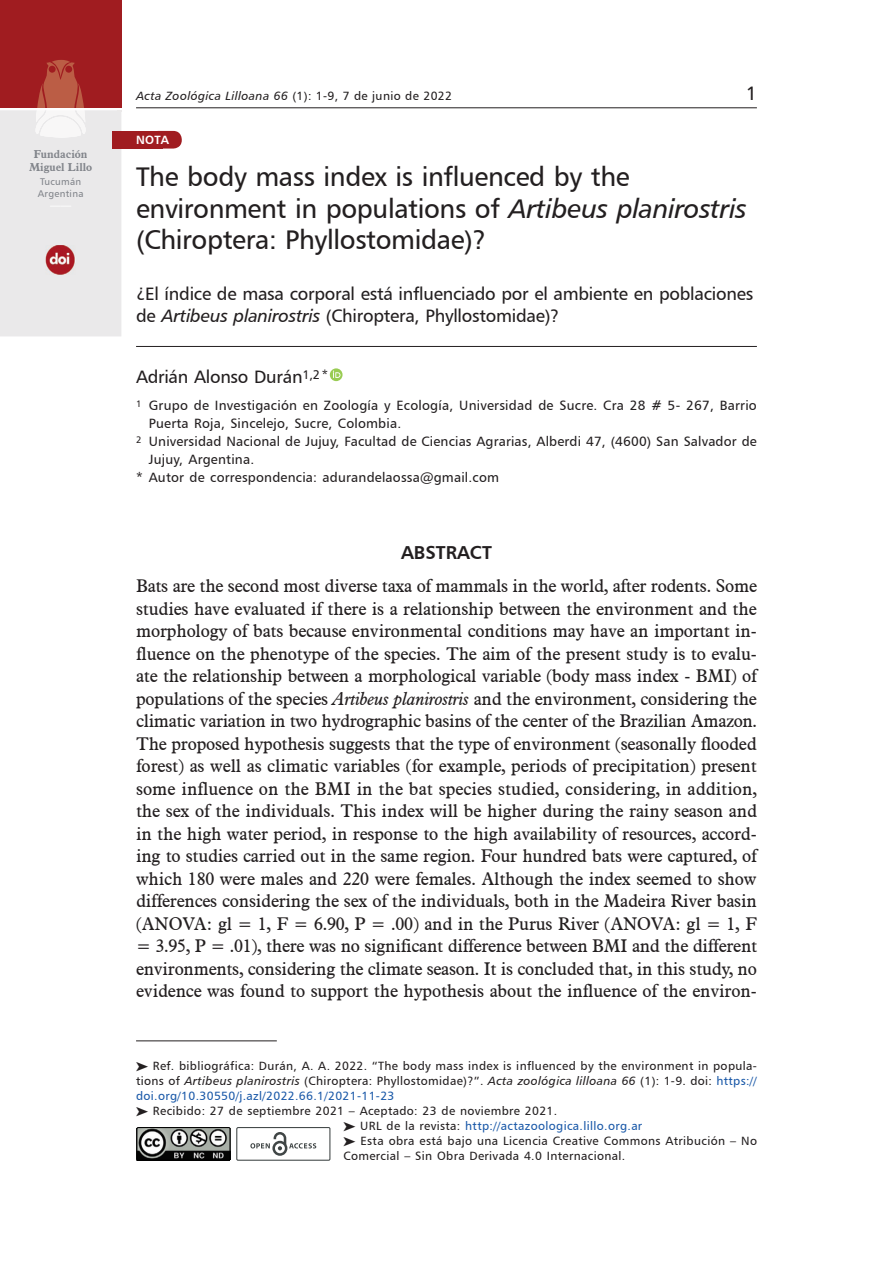
<style>
.page{position:relative;width:893px;height:1263px;background:#fff}
.page>*{position:absolute;margin:0;border:0;box-sizing:border-box;transform-origin:0 0}
.t1{font:27px/31.5px "Humanist 777 BT Roman B";letter-spacing:-.015em;color:#231f20}
.t2{font:19.5px "Humanist 777 BT Roman B";color:#231f20}
.t3{font:18.75px "Humanist 777 BT Bold B";color:#231f20}
.t4{font:18px/22.5px "Aldine 721 BT";letter-spacing:-.01em;color:#231f20;text-align:justify}
.t5{font:18px/22.5px "Humanist 777 BT Roman B";letter-spacing:-.015em;color:#231f20}
.t6{font:13.5px "Humanist 777 BT Roman B";letter-spacing:.015em;color:#231f20}
.t7{font:12px/15px "Humanist 777 BT Roman B";letter-spacing:.03em;color:#231f20;text-align:justify}
.t8{font:12px "Humanist 777 BT Roman B";letter-spacing:.03em;color:#1c5aa9}
.t9{font:12px "Humanist 777 BT Italic B";letter-spacing:.03em;color:#231f20}
.t10{font:12px "Humanist 777 BT Bold B";color:#fff}
.t11{font:700 11.25px/12.8px "Aldine 721 BT";color:#82858b;text-align:center}
.t12{font:9.75px/12px "Humanist 777 BT Roman B";letter-spacing:.03em;color:#82858b}
.s1{font-family:"Humanist 777 BT Roman B"}
.s2{font-family:"Humanist 777 BT Italic B"}
.s3{font-style:italic}
.s4{color:#1c5aa9}
.s5{color:#231f20}
</style>
<div class="page">
<hr style="left:136px;top:346px;width:621px;height:1px;background:#231f20">
<hr style="left:136px;top:1040px;width:141px;height:1px;background:#231f20">
<hr style="left:136px;top:108px;width:621px;height:1px;background:#231f20">
<div style="left:0;top:0;width:121px;height:108px;background:#a01c20"></div>
<svg style="left:0;top:60px;width:121px;height:276px"></svg>
<img style="left:46px;top:245px;width:30px;height:30px">
<div style="left:150px;top:131px;width:32px;height:18px;background:#a01c20;border-radius:9px"></div>
<div style="left:112px;top:131px;width:51px;height:18px;background:#a01c20"></div>
<img style="left:138px;top:1129px;width:91px;height:30px">
<div style="left:136px;top:1127px;width:95px;height:34px;border:1px solid #000"></div>
<svg style="left:250px;top:1132px;width:66px;height:24px"></svg>
<div style="left:236px;top:1127px;width:94px;height:34px;border:1px solid #404646"></div>
<svg style="left:330px;top:368px;width:13px;height:13px"></svg>
<svg style="left:333px;top:371px;width:7px;height:7px"></svg>
<p class="t11" style="left:29px;top:148px;width:65px">Fundación<br>Miguel Lillo</p>
<p class="t12" style="left:38px;top:175px;width:47px">Tucumán<br>Argentina</p>
<p class="t9" style="left:136px;top:88px;width:317px">Acta Zoológica Lilloana 66 <span class="s1">(1): 1-9, 7 de junio de 2022</span></p>
<p class="t2" style="left:746px;top:81px;width:13px">1</p>
<p class="t10" style="left:136px;top:132px;width:34px">NOTA</p>
<h1 class="t1" style="left:136px;top:160px;width:612px">The body mass index is influenced by the environment in populations of <span class="s2">Artibeus planirostris </span>(Chiroptera: Phyllostomidae)?</h1>
<p class="t5" style="left:136px;top:282px;width:619px">¿El índice de masa corporal está influenciado por el ambiente en poblaciones de <span class="s2">Artibeus planirostris</span> (Chiroptera, Phyllostomidae)?</p>
<p class="t5" style="left:136px;top:366px;width:194px">Adrián Alonso Durán<sup>1,2</sup> <sup>*</sup></p>
<p class="t6" style="left:136px;top:397px;width:622px"><sup>1</sup> Grupo de Investigación en Zoología y Ecología, Universidad de Sucre. Cra 28 # 5- 267, Barrio</p>
<p class="t6" style="left:149px;top:415px;width:254px">Puerta Roja, Sincelejo, Sucre, Colombia.</p>
<p class="t6" style="left:136px;top:433px;width:622px"><sup>2</sup> Universidad Nacional de Jujuy, Facultad de Ciencias Agrarias, Alberdi 47, (4600) San Salvador de</p>
<p class="t6" style="left:149px;top:451px;width:107px">Jujuy, Argentina.</p>
<p class="t6" style="left:136px;top:469px;width:365px">* Autor de correspondencia: adurandelaossa@gmail.com</p>
<p class="t3" style="left:401px;top:541px;width:92px">ABSTRACT</p>
<p class="t4" style="left:136px;top:574px;width:623px">Bats are the second most diverse taxa of mammals in the world, after rodents. Some studies have evaluated if there is a relationship between the environment and the morphology of bats because environmental conditions may have an important in&shy;fluence on the phenotype of the species. The aim of the present study is to evalu&shy;ate the relationship between a morphological variable (body mass index - BMI) of populations of the species <span class="s3">Artibeus planirostris</span> and the environment, considering the climatic variation in two hydrographic basins of the center of the Brazilian Amazon.<br>The proposed hypothesis suggests that the type of environment (seasonally flooded forest) as well as climatic variables (for example, periods of precipitation) present some influence on the BMI in the bat species studied, considering, in addition, the sex of the individuals. This index will be higher during the rainy season and in the high water period, in response to the high availability of resources, accord&shy;ing to studies carried out in the same region. Four hundred bats were captured, of which 180 were males and 220 were females. Although the index seemed to show differences considering the sex of the individuals, both in the Madeira River basin (ANOVA: gl = 1, F = 6.90, P = .00) and in the Purus River (ANOVA: gl = 1, F = 3.95, P = .01), there was no significant difference between BMI and the different environments, considering the climate season. It is concluded that, in this study, no evidence was found to support the hypothesis about the influence of the environ-</p>
<p class="t7" style="left:136px;top:1058px;width:622px;text-indent:17px">Ref. bibliográfica: Durán, A. A. 2022. “The body mass index is influenced by the environment in popula&shy;tions of <span class="s2">Artibeus planirostris</span> (Chiroptera: Phyllostomidae)?”. <span class="s2">Acta zoológica lilloana 66</span> (1): 1-9. doi: <span class="s4">https:// doi.org/10.30550/j.azl/2022.66.1/2021-11-23</span></p>
<p class="t7" style="left:153px;top:1103px;width:406px">Recibido: 27 de septiembre 2021 – Aceptado: 23 de noviembre 2021.</p>
<p class="t8" style="left:360px;top:1118px;width:283px"><span class="s5">URL de la revista:</span> http://actazoologica.lillo.org.ar</p>
<p class="t7" style="left:360px;top:1133px;width:398px">Esta obra está bajo una Licencia Creative Commons Atribución – No</p>
<p class="t7" style="left:343px;top:1148px;width:283px">Comercial – Sin Obra Derivada 4.0 Internacional.</p>
</div>
